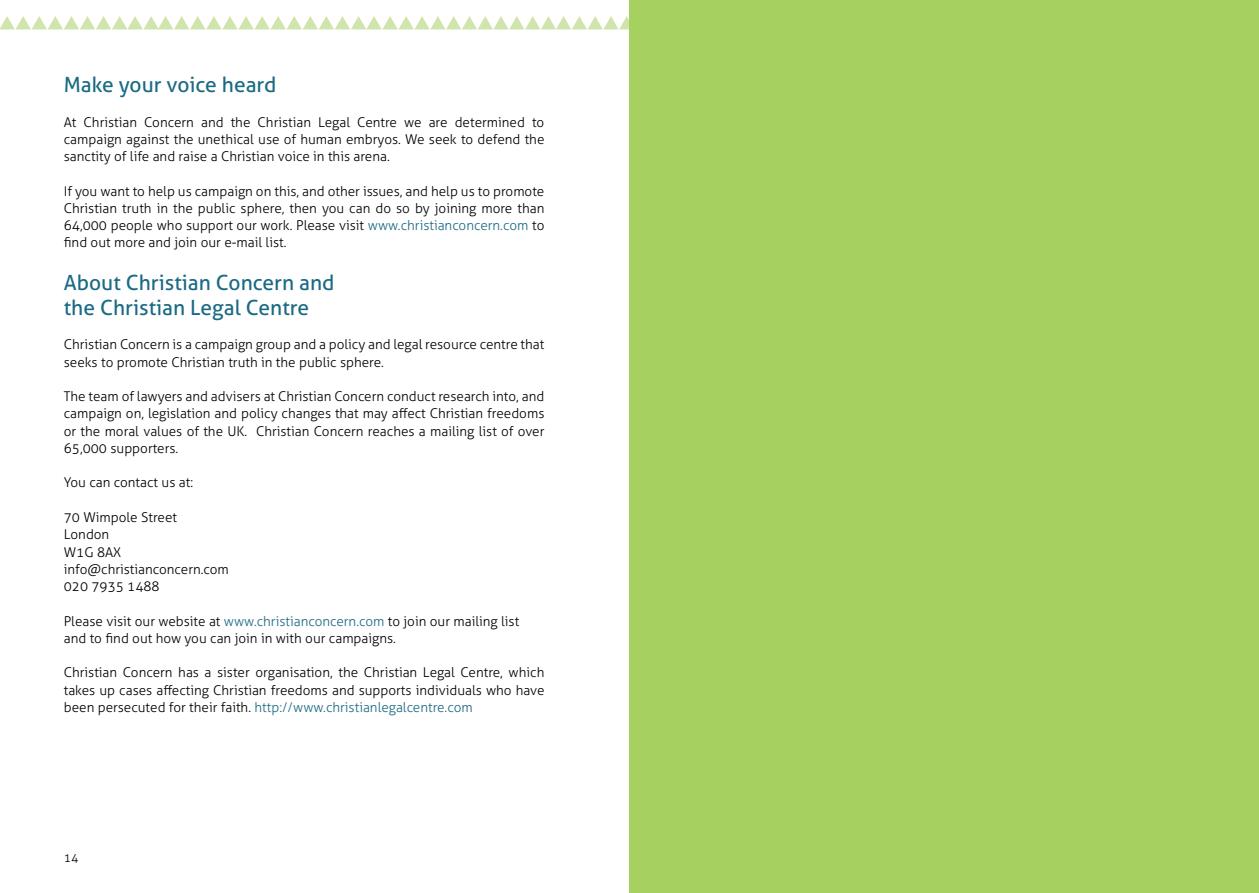
<style>
.page{position:relative;width:1259px;height:893px;background:#fff}
.page>*{position:absolute;margin:0;border:0;box-sizing:border-box;transform-origin:0 0}
.t1{font:21px/25.2px "Aller";color:#1c6a84}
.t2{font:300 13.5px/17.2px "Aller";color:#000;text-align:justify}
.t3{font:300 12px "Aller";color:#000}
.s1{color:#1c6a84}
</style>
<div class="page">
<svg style="left:0;top:16px;width:629px;height:13px"></svg>
<div style="left:629px;top:0;width:630px;height:893px;background:#a6d05f"></div>
<h1 class="t1" style="left:64px;top:72px;width:214px">Make your voice heard</h1>
<p class="t2" style="left:64px;top:113px;width:482px">At Christian Concern and the Christian Legal Centre we are determined to campaign against the unethical use of human embryos. We seek to defend the sanctity of life and raise a Christian voice in this arena.</p>
<p class="t2" style="left:64px;top:182px;width:482px">If you want to help us campaign on this, and other issues, and help us to promote Christian truth in the public sphere, then you can do so by joining more than 64,000 people who support our work. Please visit <span class="s1">www.christianconcern.com</span> to find out more and join our e-mail list.</p>
<h1 class="t1" style="left:64px;top:270px;width:272px">About Christian Concern and the Christian Legal Centre</h1>
<p class="t2" style="left:64px;top:336px;width:482px">Christian Concern is a campaign group and a policy and legal resource centre that seeks to promote Christian truth in the public sphere.</p>
<p class="t2" style="left:64px;top:388px;width:482px">The team of lawyers and advisers at Christian Concern conduct research into, and campaign on, legislation and policy changes that may affect Christian freedoms or the moral values of the UK. Christian Concern reaches a mailing list of over 65,000 supporters.</p>
<p class="t2" style="left:64px;top:474px;width:131px">You can contact us at:</p>
<p class="t2" style="left:64px;top:509px;width:167px;text-align:left">70 Wimpole Street<br>London<br>W1G 8AX info@christianconcern.com<br>020 7935 1488</p>
<p class="t2" style="left:64px;top:612px;width:457px">Please visit our website at <span class="s1">www.christianconcern.com</span> to join our mailing list and to find out how you can join in with our campaigns.</p>
<p class="t2" style="left:64px;top:664px;width:482px">Christian Concern has a sister organisation, the Christian Legal Centre, which takes up cases affecting Christian freedoms and supports individuals who have been persecuted for their faith. <span class="s1">http://www.christianlegalcentre.com</span></p>
<p class="t3" style="left:64px;top:850px;width:16px">14</p>
</div>
